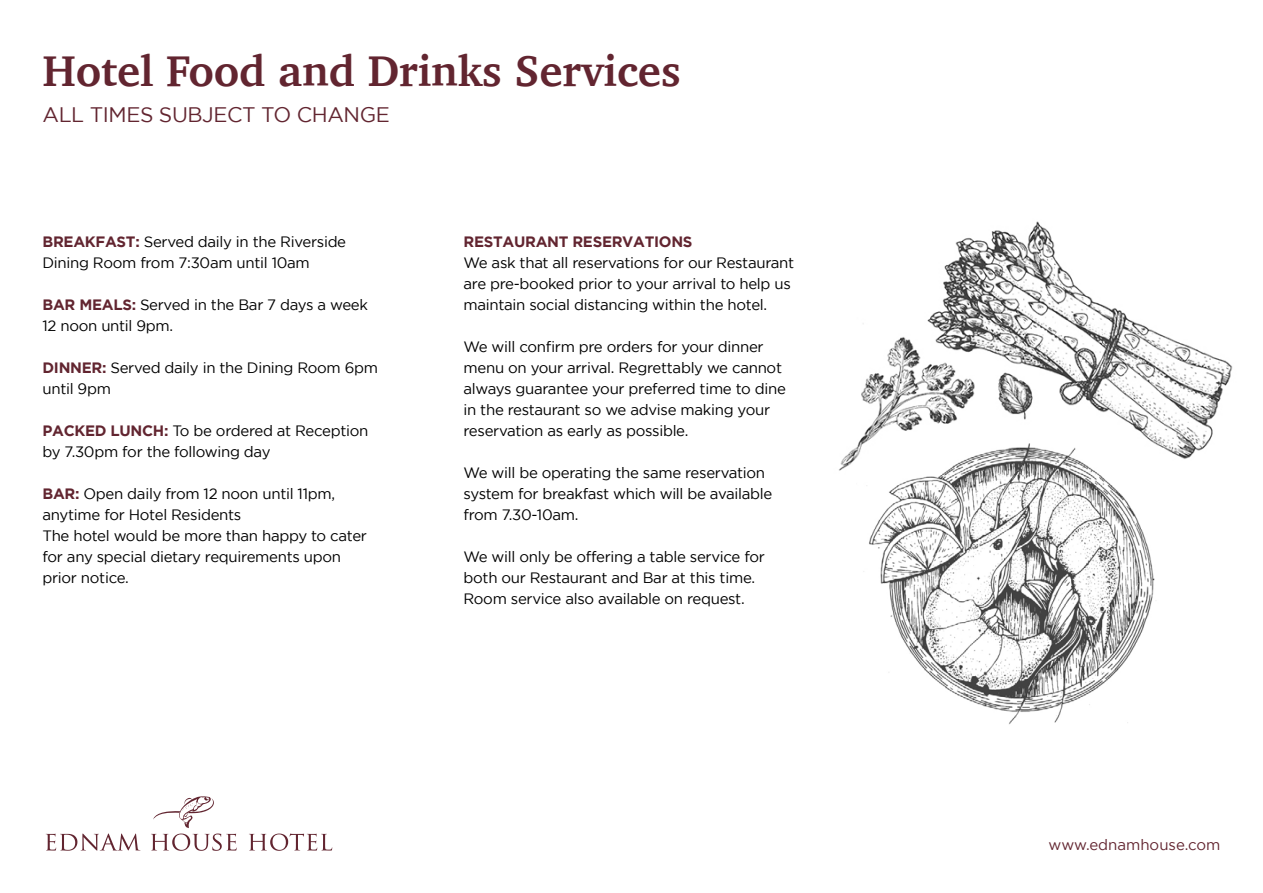
<style>
.page{position:relative;width:1263px;height:893px;background:#fff}
.page>*{position:absolute;margin:0;border:0;box-sizing:border-box;transform-origin:0 0}
.t1{font:700 43.95px "Charter";color:#622530}
.t2{font:21px "Gotham";letter-spacing:-.02em;color:#622530}
.t3{font:15px/21px "Gotham";letter-spacing:-.02em;color:#000}
.t4{font:700 15px "Gotham";letter-spacing:-.02em;color:#622530}
.t5{font:15px "Gotham";color:#622530}
.s1{font-weight:700;color:#622530}
</style>
<div class="page">
<svg style="left:46px;top:833px;width:94px;height:18px"></svg>
<svg style="left:151px;top:796px;width:86px;height:55px"></svg>
<svg style="left:249px;top:833px;width:83px;height:18px"></svg>
<img style="left:861px;top:221px;width:372px;height:229px">
<img style="left:839px;top:423px;width:361px;height:302px">
<h1 class="t1" style="left:43px;top:33px;width:640px">Hotel Food and Drinks Services</h1>
<h2 class="t2" style="left:43px;top:103px;width:349px">ALL TIMES SUBJECT TO CHANGE</h2>
<p class="t3" style="left:43px;top:230px;width:305px"><span class="s1">BREAKFAST:</span> Served daily in the Riverside<br>Dining Room from 7:30am until 10am</p>
<p class="t3" style="left:43px;top:293px;width:327px"><span class="s1">BAR MEALS:</span> Served in the Bar 7 days a week<br>12 noon until 9pm.</p>
<p class="t3" style="left:43px;top:356px;width:337px"><span class="s1">DINNER:</span> Served daily in the Dining Room 6pm until 9pm</p>
<p class="t3" style="left:43px;top:419px;width:327px"><span class="s1">PACKED LUNCH:</span> To be ordered at Reception by 7.30pm for the following day</p>
<p class="t3" style="left:43px;top:482px;width:326px"><span class="s1">BAR:</span> Open daily from 12 noon until 11pm, anytime for Hotel Residents<br>The hotel would be more than happy to cater for any special dietary requirements upon prior notice.</p>
<p class="t4" style="left:463px;top:233px;width:231px">RESTAURANT RESERVATIONS</p>
<p class="t3" style="left:463px;top:251px;width:332px">We ask that all reservations for our Restaurant are pre-booked prior to your arrival to help us maintain social distancing within the hotel.</p>
<p class="t3" style="left:463px;top:335px;width:324px">We will confirm pre orders for your dinner menu on your arrival. Regrettably we cannot always guarantee your preferred time to dine in the restaurant so we advise making your reservation as early as possible.</p>
<p class="t3" style="left:463px;top:461px;width:310px">We will be operating the same reservation system for breakfast which will be available from 7.30-10am.</p>
<p class="t3" style="left:463px;top:545px;width:303px">We will only be offering a table service for both our Restaurant and Bar at this time.<br>Room service also available on request.</p>
<p class="t5" style="left:1048px;top:837px;width:173px">www.ednamhouse.com</p>
</div>
